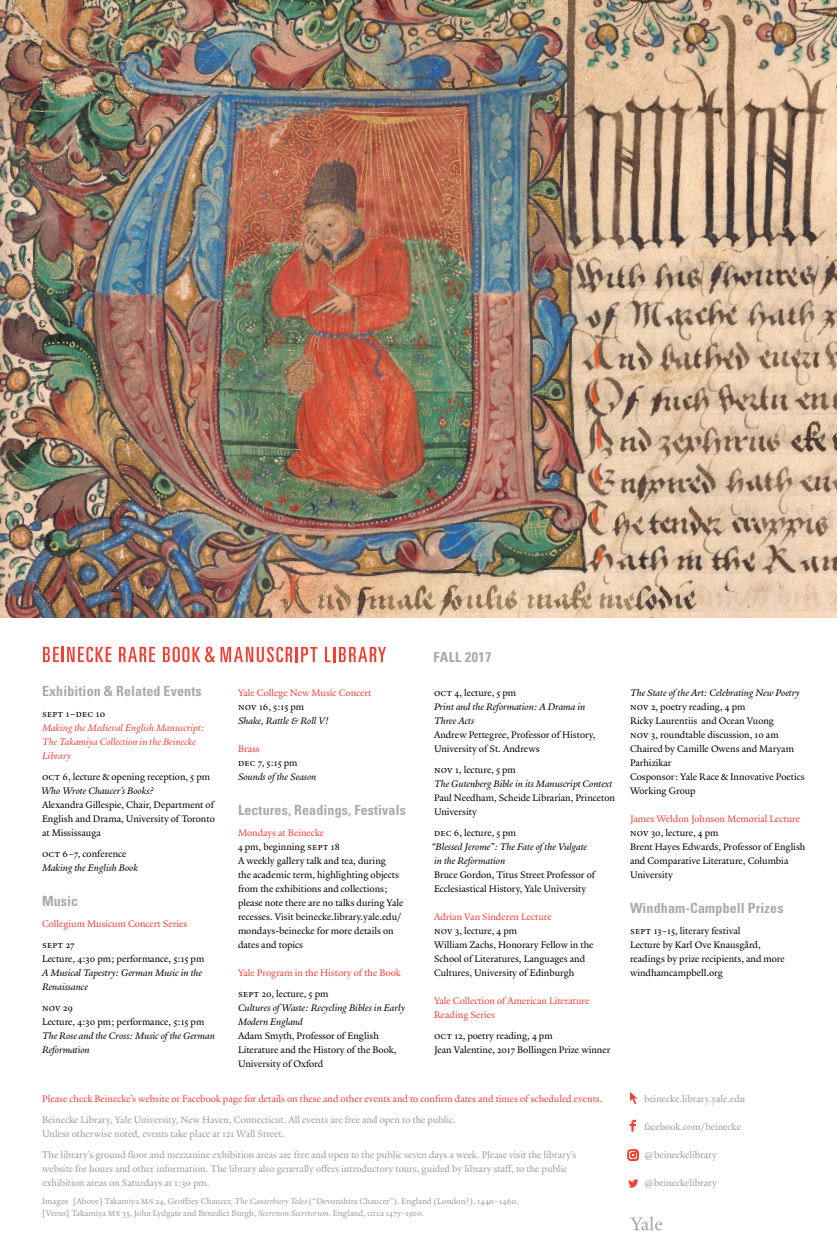
<style>
.page{position:relative;width:837px;height:1260px;background:#fff}
.page>*{position:absolute;margin:0;border:0;box-sizing:border-box;transform-origin:0 0}
.t1{font:700 condensed 14px "Univers";letter-spacing:.01em;color:#a7a9ac}
.t2{font:700 condensed 14px "Univers";letter-spacing:.03em;color:#a7a9ac}
.t3{font:10.2px/14px "Yale New";color:#000}
.t4{font:10.2px/14px "Yale New";color:#999b9e}
.t5{font:italic 10.2px/14px "Yale New";color:#000}
.t6{font:10.2px/14px "Yale New";color:#ef4135}
.t7{font:italic 10.2px/14px "Yale New";color:#ef4135}
.t8{font:10.2px "Yale New";letter-spacing:.02em;color:#000}
.t9{font:9px/12px "Yale New";color:#999b9e}
.s1{font-size:10.2px}
.s2{font-style:italic}
</style>
<div class="page">
<svg style="left:630px;top:1216px;width:32px;height:15px"></svg>
<svg style="left:43px;top:647px;width:68px;height:15px"></svg>
<svg style="left:119px;top:647px;width:36px;height:15px"></svg>
<svg style="left:221px;top:647px;width:96px;height:15px"></svg>
<svg style="left:325px;top:647px;width:6px;height:15px"></svg>
<hr style="left:333px;top:647px;width:3px;height:15px;background:#ef4135">
<svg style="left:339px;top:647px;width:47px;height:15px"></svg>
<svg style="left:163px;top:647px;width:52px;height:15px"></svg>
<svg style="left:628px;top:1179px;width:10px;height:9px"></svg>
<svg style="left:630px;top:1120px;width:6px;height:12px"></svg>
<svg style="left:627px;top:1149px;width:12px;height:12px"></svg>
<svg style="left:630px;top:1092px;width:8px;height:12px"></svg>
<img style="left:0;top:0;width:837px;height:618px">
<h1 class="t2" style="left:433px;top:649px;width:59px">FALL 2017</h1>
<h1 class="t1" style="left:42px;top:682px;width:161px">Exhibition &amp; Related Events</h1>
<p class="t8" style="left:42px;top:708px;width:65px">SEPT 1–DEC 10</p>
<p class="t7" style="left:42px;top:721px;width:164px">Making the Medieval English Manuscript:<br>The Takamiya Collection in the Beinecke<br>Library</p>
<p class="t3" style="left:42px;top:770px;width:170px">OCT 6, lecture &amp; opening reception, 5 pm</p>
<p class="t5" style="left:41px;top:784px;width:114px">Who Wrote Chaucer’s Books?</p>
<p class="t3" style="left:42px;top:798px;width:174px;text-align:justify">Alexandra Gillespie, Chair, Department of English and Drama, University of Toronto at Mississauga</p>
<p class="t3" style="left:42px;top:847px;width:86px">OCT 6–7, conference</p>
<p class="t5" style="left:42px;top:861px;width:98px">Making the English Book</p>
<h1 class="t1" style="left:42px;top:892px;width:38px">Music</h1>
<p class="t6" style="left:42px;top:917px;width:147px">Collegium Musicum Concert Series</p>
<p class="t3" style="left:42px;top:938px;width:164px">SEPT 27<br>Lecture, 4:30 pm; performance, 5:15 pm</p>
<p class="t5" style="left:42px;top:966px;width:162px">A Musical Tapestry: German Music in the<br>Renaissance</p>
<p class="t3" style="left:42px;top:1001px;width:164px">NOV 29<br>Lecture, 4:30 pm; performance, 5:15 pm</p>
<p class="t5" style="left:42px;top:1029px;width:174px">The Rose and the Cross: Music of the German<br>Reformation</p>
<p class="t6" style="left:238px;top:686px;width:135px">Yale College New Music Concert</p>
<p class="t3" style="left:238px;top:700px;width:68px">NOV 16, 5:15 pm</p>
<p class="t5" style="left:238px;top:714px;width:92px">Shake, Rattle &amp; Roll V!</p>
<p class="t6" style="left:238px;top:742px;width:23px">Brass</p>
<p class="t3" style="left:238px;top:756px;width:61px">DEC 7, 5:15 pm</p>
<p class="t5" style="left:238px;top:770px;width:80px">Sounds of the Season</p>
<h1 class="t1" style="left:238px;top:801px;width:170px">Lectures, Readings, Festivals</h1>
<p class="t6" style="left:238px;top:826px;width:88px">Mondays at Beinecke</p>
<p class="t3" style="left:238px;top:840px;width:167px">4 pm, beginning SEPT 18<br>A weekly gallery talk and tea, during<br>the academic term, highlighting objects from the exhibitions and collections; please note there are no talks during Yale recesses. Visit beinecke.library.yale.edu/ mondays-beinecke for more details on dates and topics</p>
<p class="t6" style="left:238px;top:966px;width:164px">Yale Program in the History of the Book</p>
<p class="t3" style="left:238px;top:987px;width:92px">SEPT 20, lecture, 5 pm</p>
<p class="t5" style="left:238px;top:1001px;width:168px">Cultures of Waste: Recycling Bibles in Early<br>Modern England</p>
<p class="t3" style="left:238px;top:1029px;width:160px">Adam Smyth, Professor of English<br>Literature and the History of the Book,<br>University of Oxford</p>
<p class="t3" style="left:434px;top:686px;width:84px">OCT 4, lecture, 5 pm</p>
<p class="t5" style="left:434px;top:700px;width:153px">Print and the Reformation: A Drama in<br>Three Acts</p>
<p class="t3" style="left:434px;top:728px;width:163px">Andrew Pettegree, Professor of History,<br>University of St. Andrews</p>
<p class="t3" style="left:434px;top:763px;width:83px">NOV 1, lecture, 5 pm</p>
<p class="t5" style="left:434px;top:777px;width:180px">The Gutenberg Bible in its Manuscript Context</p>
<p class="t3" style="left:434px;top:791px;width:183px">Paul Needham, Scheide Librarian, Princeton<br>University</p>
<p class="t3" style="left:434px;top:826px;width:84px">DEC 6, lecture, 5 pm</p>
<p class="t5" style="left:431px;top:840px;width:157px">“Blessed Jerome”: The Fate of the Vulgate in the Reformation</p>
<p class="t3" style="left:434px;top:868px;width:163px">Bruce Gordon, Titus Street Professor of<br>Ecclesiastical History, Yale University</p>
<p class="t6" style="left:434px;top:910px;width:119px">Adrian Van Sinderen Lecture</p>
<p class="t3" style="left:434px;top:924px;width:161px">NOV 3, lecture, 4 pm<br>William Zachs, Honorary Fellow in the<br>School of Literatures, Languages and<br>Cultures, University of Edinburgh</p>
<p class="t6" style="left:434px;top:994px;width:157px">Yale Collection of American Literature<br>Reading Series</p>
<p class="t3" style="left:434px;top:1029px;width:178px">OCT 12, poetry reading, 4 pm<br>Jean Valentine, 2017 Bollingen Prize winner</p>
<p class="t6" style="left:42px;top:1091px;width:562px">Please check Beinecke’s website or Facebook page for details on these and other events and to confirm dates and times of scheduled events.</p>
<p class="t4" style="left:42px;top:1112px;width:415px">Beinecke Library, Yale University, New Haven, Connecticut. All events are free and open to the public.<br>Unless otherwise noted, events take place at 121 Wall Street.</p>
<p class="t4" style="left:42px;top:1147px;width:536px">The library’s ground floor and mezzanine exhibition areas are free and open to the public seven days a week. Please visit the library’s website for hours and other information. The library also generally offers introductory tours, guided by library staff, to the public exhibition areas on Saturdays at 1:30 pm.</p>
<p class="t9" style="left:42px;top:1196px;width:478px">Images [Above] Takamiya <span class="s1">MS</span> 24, Geoffrey Chaucer, <span class="s2">The Canterbury Tales</span> (“Devonshire Chaucer”). England (London?), 1440–1460. [Verso] Takamiya <span class="s1">MS</span> 33, John Lydgate and Benedict Burgh, <span class="s2">Secretum Secretorum.</span> England, circa 1475–1500.</p>
<p class="t5" style="left:630px;top:686px;width:171px">The State of the Art: Celebrating New Poetry</p>
<p class="t3" style="left:630px;top:700px;width:176px">NOV 2, poetry reading, 4 pm<br>Ricky Laurentiis and Ocean Vuong<br>NOV 3, roundtable discussion, 10 am<br>Chaired by Camille Owens and Maryam<br>Parhizikar<br>Cosponsor: Yale Race &amp; Innovative Poetics<br>Working Group</p>
<p class="t6" style="left:630px;top:812px;width:172px">James Weldon Johnson Memorial Lecture</p>
<p class="t3" style="left:630px;top:826px;width:177px">NOV 30, lecture, 4 pm<br>Brent Hayes Edwards, Professor of English and Comparative Literature, Columbia<br>University</p>
<h1 class="t1" style="left:630px;top:899px;width:155px">Windham-Campbell Prizes</h1>
<p class="t3" style="left:630px;top:924px;width:156px">SEPT 13–15, literary festival<br>Lecture by Karl Ove Knausgård, readings by prize recipients, and more windhamcampbell.org</p>
<p class="t4" style="left:644px;top:1092px;width:103px">beinecke.library.yale.edu</p>
<p class="t4" style="left:644px;top:1120px;width:98px">facebook.com/beinecke</p>
<p class="t4" style="left:644px;top:1148px;width:74px">@beineckelibrary</p>
<p class="t4" style="left:644px;top:1176px;width:74px">@beineckelibrary</p>
</div>
